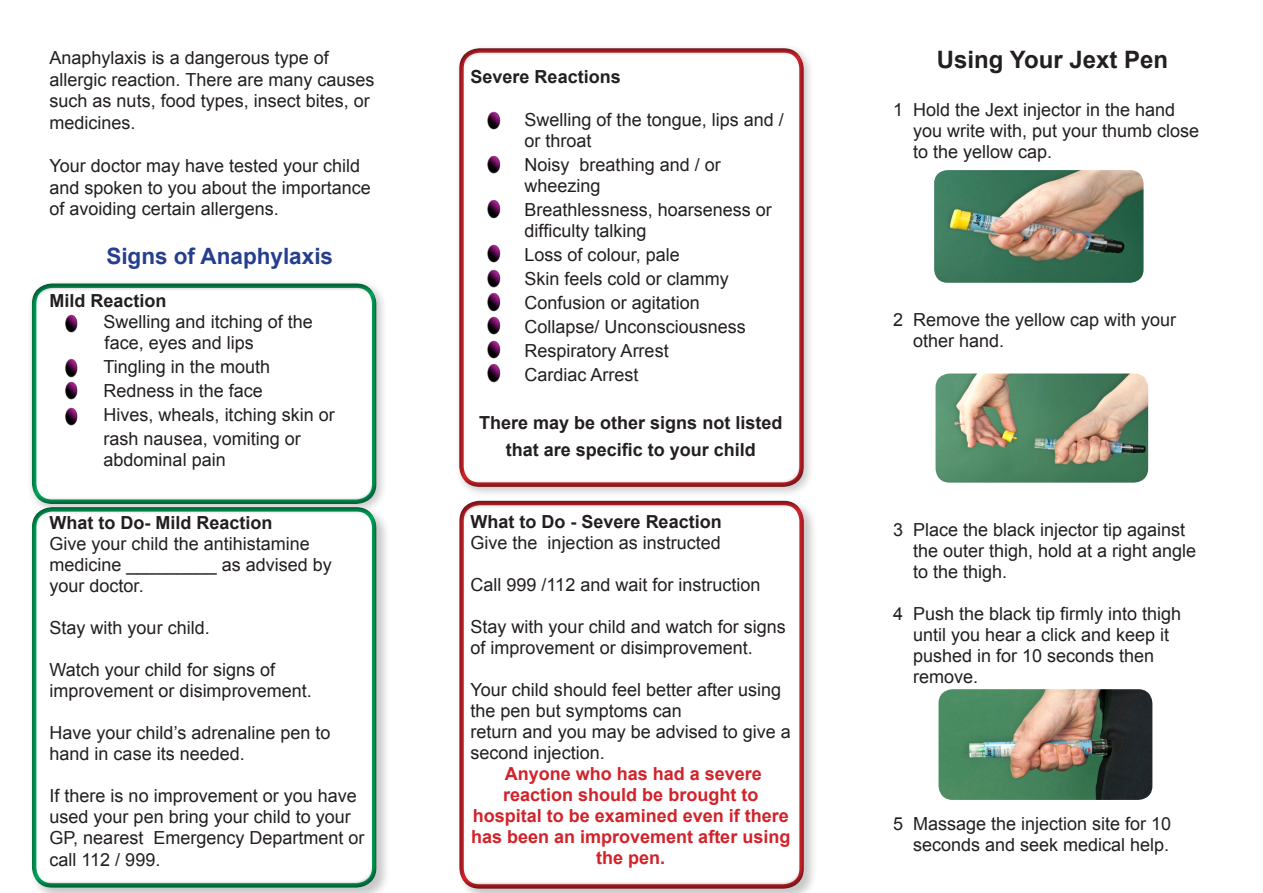
<style>
.page{position:relative;width:1263px;height:893px;background:#fff}
.page>*{position:absolute;margin:0;border:0;box-sizing:border-box;transform-origin:0 0}
.t1{font:700 24px "Arial";color:#231f20}
.t2{font:700 22.5px "Arial";color:#253f8e}
.t3{font:18px/21px "Arial";color:#231f20}
.t4{font:700 18px/27px "Arial";color:#231f20;text-align:center}
.t5{font:700 18px/21.3px "Arial";color:#d1232a;text-align:center}
</style>
<div class="page">
<div style="left:27px;top:278px;width:360px;height:237px;background:#231f20;opacity:.25"></div>
<div style="left:31px;top:281px;width:348px;height:224px;background:#231f20;opacity:.5"></div>
<img style="left:62px;top:313px;width:19px;height:22px">
<img style="left:62px;top:357px;width:19px;height:45px">
<img style="left:62px;top:405px;width:19px;height:22px">
<div style="left:30px;top:505px;width:360px;height:388px;background:#231f20;opacity:.25"></div>
<div style="left:31px;top:505px;width:348px;height:384px;background:#231f20;opacity:.5"></div>
<div style="left:454px;top:43px;width:361px;height:455px;background:#231f20;opacity:.25"></div>
<div style="left:458px;top:46px;width:348px;height:442px;background:#fff"></div>
<div style="left:457px;top:498px;width:361px;height:395px;background:#231f20;opacity:.25"></div>
<div style="left:458px;top:498px;width:348px;height:392px;background:#231f20;opacity:.5"></div>
<img style="left:487px;top:111px;width:14px;height:19px">
<img style="left:487px;top:155px;width:14px;height:19px">
<img style="left:487px;top:199px;width:14px;height:20px">
<img style="left:487px;top:244px;width:14px;height:19px">
<img style="left:487px;top:269px;width:14px;height:66px">
<img style="left:487px;top:340px;width:14px;height:43px">
<img style="left:934px;top:170px;width:209px;height:113px">
<img style="left:935px;top:373px;width:213px;height:110px">
<img style="left:938px;top:689px;width:214px;height:111px">
<p class="t3" style="left:50px;top:47px;width:281px">Anaphylaxis is a dangerous type of</p>
<p class="t3" style="left:50px;top:69px;width:326px;line-height:21.6px">allergic reaction. There are many causes such as nuts, food types, insect bites, or medicines.</p>
<p class="t3" style="left:50px;top:155px;width:323px;line-height:21.6px">Your doctor may have tested your child and spoken to you about the importance of avoiding certain allergens.</p>
<p class="t2" style="left:106px;top:241px;width:228px">Signs of Anaphylaxis</p>
<p class="t4" style="left:50px;top:288px;width:119px">Mild Reaction</p>
<p class="t3" style="left:104px;top:311px;width:211px">Swelling and itching of the</p>
<p class="t3" style="left:105px;top:332px;width:151px">face, eyes and lips</p>
<p class="t3" style="left:104px;top:356px;width:168px">Tingling in the mouth</p>
<p class="t3" style="left:104px;top:380px;width:161px">Redness in the face</p>
<p class="t3" style="left:104px;top:404px;width:233px">Hives, wheals, itching skin or</p>
<p class="t3" style="left:104px;top:428px;width:199px">rash nausea, vomiting or</p>
<p class="t3" style="left:104px;top:449px;width:124px">abdominal pain</p>
<p class="t4" style="left:50px;top:510px;width:225px">What to Do- Mild Reaction</p>
<p class="t3" style="left:50px;top:533px;width:262px">Give your child the antihistamine</p>
<p class="t3" style="left:50px;top:554px;width:284px">medicine _________ as advised by</p>
<p class="t3" style="left:50px;top:575px;width:96px">your doctor.</p>
<p class="t3" style="left:50px;top:617px;width:162px">Stay with your child.</p>
<p class="t3" style="left:50px;top:659px;width:227px">Watch your child for signs of</p>
<p class="t3" style="left:50px;top:680px;width:264px">improvement or disimprovement.</p>
<p class="t3" style="left:50px;top:722px;width:282px">Have your child’s adrenaline pen to</p>
<p class="t3" style="left:50px;top:743px;width:197px">hand in case its needed.</p>
<p class="t3" style="left:50px;top:785px;width:309px">If there is no improvement or you have used your pen bring your child to your</p>
<p class="t3" style="left:50px;top:827px;width:316px">GP, nearest Emergency Department or</p>
<p class="t3" style="left:50px;top:849px;width:112px">call 112 / 999.</p>
<p class="t4" style="left:471px;top:64px;width:152px">Severe Reactions</p>
<p class="t3" style="left:525px;top:109px;width:261px">Swelling of the tongue, lips and / or throat</p>
<p class="t3" style="left:525px;top:154px;width:198px">Noisy breathing and / or</p>
<p class="t3" style="left:525px;top:175px;width:78px">wheezing</p>
<p class="t3" style="left:525px;top:199px;width:249px">Breathlessness, hoarseness or</p>
<p class="t3" style="left:525px;top:220px;width:124px">difficulty talking</p>
<p class="t3" style="left:525px;top:244px;width:157px">Loss of colour, pale</p>
<p class="t3" style="left:525px;top:268px;width:206px">Skin feels cold or clammy</p>
<p class="t3" style="left:525px;top:292px;width:177px">Confusion or agitation</p>
<p class="t3" style="left:525px;top:316px;width:223px">Collapse/ Unconsciousness</p>
<p class="t3" style="left:525px;top:340px;width:146px">Respiratory Arrest</p>
<p class="t3" style="left:525px;top:364px;width:116px">Cardiac Arrest</p>
<p class="t4" style="left:479px;top:410px;width:305px">There may be other signs not listed that are specific to your child</p>
<p class="t4" style="left:471px;top:508px;width:253px">What to Do - Severe Reaction</p>
<p class="t3" style="left:471px;top:532px;width:252px">Give the injection as instructed</p>
<p class="t3" style="left:471px;top:574px;width:291px">Call 999 /112 and wait for instruction</p>
<p class="t3" style="left:471px;top:616px;width:317px">Stay with your child and watch for signs of improvement or disimprovement.</p>
<p class="t3" style="left:471px;top:679px;width:312px">Your child should feel better after using the pen but symptoms can</p>
<p class="t3" style="left:471px;top:721px;width:322px">return and you may be advised to give a second injection.</p>
<p class="t5" style="left:505px;top:763px;width:259px">Anyone who has had a severe</p>
<p class="t5" style="left:503px;top:784px;width:257px">reaction should be brought to</p>
<p class="t5" style="left:471px;top:805px;width:321px">hospital to be examined even if there has been an improvement after using the pen.</p>
<p class="t1" style="left:937px;top:43px;width:233px">Using Your Jext Pen</p>
<p class="t3" style="left:913px;top:99px;width:288px;text-indent:-20px">1 Hold the Jext injector in the hand you write with, put your thumb close</p>
<p class="t3" style="left:913px;top:141px;width:141px">to the yellow cap.</p>
<p class="t3" style="left:913px;top:309px;width:265px;text-indent:-20px">2 Remove the yellow cap with your other hand.</p>
<p class="t3" style="left:913px;top:519px;width:285px;text-indent:-20px">3 Place the black injector tip against the outer thigh, hold at a right angle to the thigh.</p>
<p class="t3" style="left:893px;top:603px;width:290px">4 Push the black tip firmly into thigh</p>
<p class="t3" style="left:913px;top:624px;width:258px">until you hear a click and keep it pushed in for 10 seconds then</p>
<p class="t3" style="left:913px;top:666px;width:67px">remove.</p>
<p class="t3" style="left:893px;top:813px;width:280px">5 Massage the injection site for 10</p>
<p class="t3" style="left:913px;top:834px;width:258px">seconds and seek medical help.</p>
</div>
